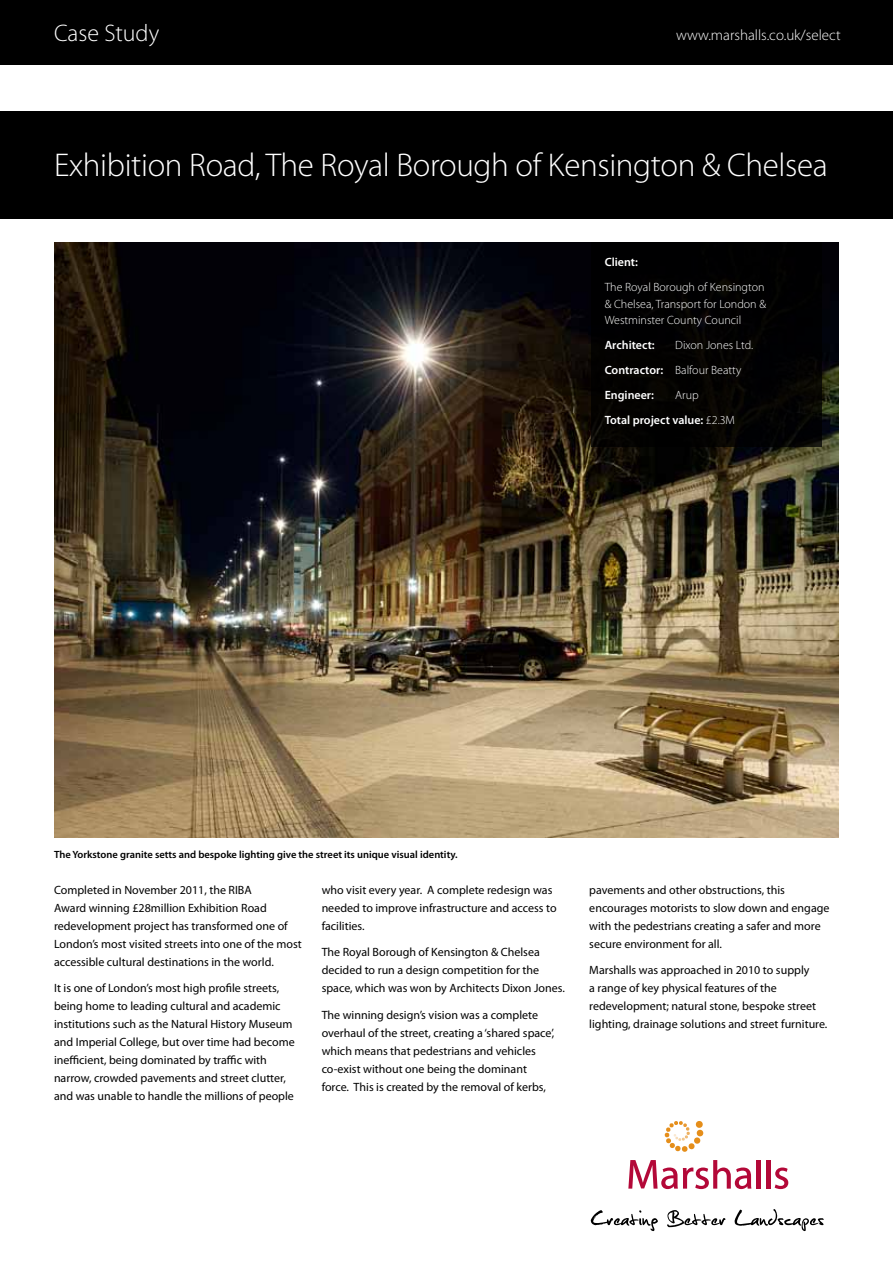
<style>
.page{position:relative;width:893px;height:1263px;background:#fff}
.page>*{position:absolute;margin:0;border:0;box-sizing:border-box;transform-origin:0 0}
.t1{font:300 33px "Myriad Pro";letter-spacing:-.01em;color:#fff}
.t2{font:300 24px "Myriad Pro";color:#fff}
.t3{font:300 15px "Myriad Pro";color:#fff}
.t4{font:12px/18px "Myriad Pro";color:#000}
.t5{font:300 12px/16.5px "Myriad Pro";color:#fff}
.t6{font:600 12px/25px "Myriad Pro";color:#fff}
.t7{font:600 10.5px "Myriad Pro";color:#000}
.s1{font-weight:600}
.s2{font-weight:300}
</style>
<div class="page">
<div style="left:0;top:0;width:893px;height:65px;background:#000"></div>
<div style="left:0;top:111px;width:893px;height:107px;background:#000"></div>
<img style="left:54px;top:242px;width:785px;height:596px">
<svg style="left:628px;top:1160px;width:123px;height:29px"></svg>
<div style="left:756px;top:1160px;width:5px;height:28px;background:#b30838"></div>
<hr style="left:766px;top:1160px;width:4px;height:28px;background:#b30838">
<svg style="left:775px;top:1167px;width:13px;height:22px"></svg>
<svg style="left:591px;top:1210px;width:67px;height:21px"></svg>
<svg style="left:667px;top:1210px;width:58px;height:17px"></svg>
<svg style="left:735px;top:1209px;width:89px;height:22px"></svg>
<svg style="left:664px;top:1121px;width:40px;height:31px"></svg>
<div style="left:591px;top:242px;width:231px;height:204px;background:#000"></div>
<h2 class="t2" style="left:54px;top:19px;width:107px">Case Study</h2>
<p class="t3" style="left:676px;top:26px;width:166px">www.marshalls.co.uk/select</p>
<h1 class="t1" style="left:54px;top:147px;width:775px">Exhibition Road, The Royal Borough of Kensington &amp; Chelsea</h1>
<p class="t6" style="left:605px;top:249px;width:35px">Client:</p>
<p class="t5" style="left:605px;top:279px;width:163px">The Royal Borough of Kensington &amp; Chelsea, Transport for London &amp;<br>Westminster County Council</p>
<p class="t6" style="left:605px;top:332px;width:52px">Architect:</p>
<p class="t5" style="left:605px;top:333px;width:150px;line-height:25px;text-indent:70px">Dixon Jones Ltd.<br><span class="s1">Contractor:</span> Balfour Beatty<br><span class="s1">Engineer:</span></p>
<p class="t6" style="left:605px;top:382px;width:132px;text-indent:70px"><span class="s2">Arup<br></span>Total project value: <span class="s2">£2.3M</span></p>
<p class="t7" style="left:54px;top:847px;width:405px">The Yorkstone granite setts and bespoke lighting give the street its unique visual identity.</p>
<p class="t4" style="left:54px;top:880px;width:249px">Completed in November 2011, the RIBA<br>Award winning £28million Exhibition Road redevelopment project has transformed one of London’s most visited streets into one of the most accessible cultural destinations in the world.</p>
<p class="t4" style="left:54px;top:979px;width:242px">It is one of London’s most high profile streets, being home to leading cultural and academic institutions such as the Natural History Museum and Imperial College, but over time had become inefficient, being dominated by traffic with narrow, crowded pavements and street clutter, and was unable to handle the millions of people</p>
<p class="t4" style="left:322px;top:880px;width:237px">who visit every year. A complete redesign was needed to improve infrastructure and access to facilities.</p>
<p class="t4" style="left:322px;top:943px;width:245px">The Royal Borough of Kensington &amp; Chelsea decided to run a design competition for the space, which was won by Architects Dixon Jones.</p>
<p class="t4" style="left:322px;top:1005px;width:234px">The winning design’s vision was a complete overhaul of the street, creating a ‘shared space’, which means that pedestrians and vehicles co-exist without one being the dominant force. This is created by the removal of kerbs,</p>
<p class="t4" style="left:589px;top:880px;width:242px">pavements and other obstructions, this encourages motorists to slow down and engage with the pedestrians creating a safer and more secure environment for all.</p>
<p class="t4" style="left:589px;top:961px;width:240px">Marshalls was approached in 2010 to supply<br>a range of key physical features of the redevelopment; natural stone, bespoke street lighting, drainage solutions and street furniture.</p>
</div>
